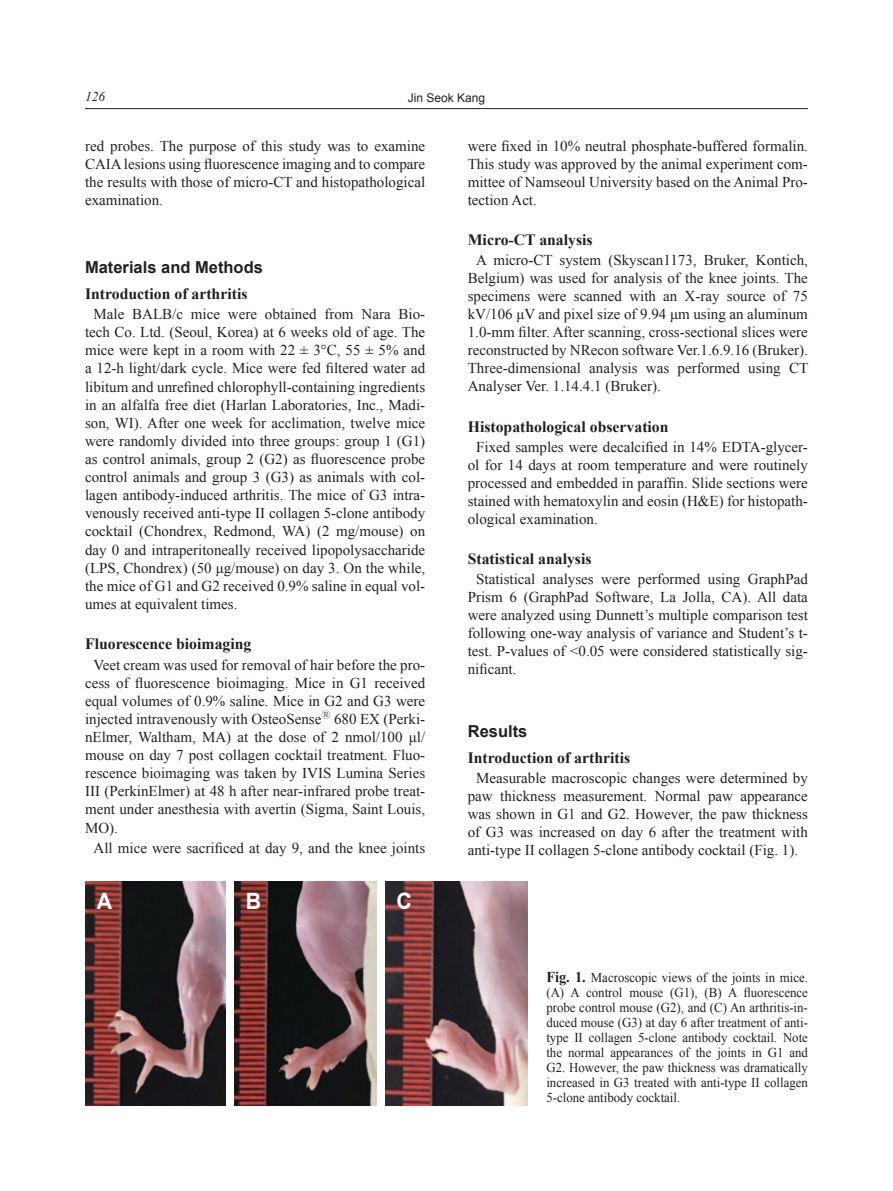
<style>
.page{position:relative;width:893px;height:1191px;background:#fff}
.page>*{position:absolute;margin:0;border:0;box-sizing:border-box;transform-origin:0 0}
.t1{font:700 22.5px "Arial";color:#fff;scale:.95 1}
.t2{font:700 16.5px "Arial";color:#231f20}
.t3{font:700 15.75px "Times New Roman";color:#231f20}
.t4{font:15px/18.1px "Times New Roman";color:#231f20;text-align:justify}
.t5{font:13.5px/15px "Times New Roman";color:#231f20;text-align:justify;scale:.95 1}
.t6{font:italic 13.5px "Times New Roman";color:#231f20}
.t7{font:12px "Arial";color:#231f20}
.s1{font-weight:700;font-size:15px}
</style>
<div class="page">
<hr style="left:85px;top:108px;width:723px;height:1px;background:#231f20">
<img style="left:85px;top:881px;width:140px;height:225px">
<img style="left:235px;top:881px;width:141px;height:224px">
<img style="left:385px;top:881px;width:143px;height:225px">
<p class="t6" style="left:85px;top:87px;width:22px">126</p>
<p class="t7" style="left:408px;top:90px;width:79px">Jin Seok Kang</p>
<p class="t4" style="left:85px;top:136px;width:342px">red probes. The purpose of this study was to examine CAIA lesions using fluorescence imaging and to compare the results with those of micro-CT and histopathological examination.</p>
<p class="t4" style="left:468px;top:136px;width:342px">were fixed in 10% neutral phosphate-buffered formalin.<br>This study was approved by the animal experiment com&shy;mittee of Namseoul University based on the Animal Pro&shy;tection Act.</p>
<p class="t3" style="left:468px;top:229px;width:126px">Micro-CT analysis</p>
<p class="t4" style="left:468px;top:251px;width:342px;text-indent:9px">A micro-CT system (Skyscan1173, Bruker, Kontich, Belgium) was used for analysis of the knee joints. The specimens were scanned with an X-ray source of 75 kV/106 μV and pixel size of 9.94 μm using an aluminum 1.0-mm filter. After scanning, cross-sectional slices were reconstructed by NRecon software Ver.1.6.9.16 (Bruker).<br>Three-dimensional analysis was performed using CT Analyser Ver. 1.14.4.1 (Bruker).</p>
<p class="t3" style="left:468px;top:415px;width:202px">Histopathological observation</p>
<p class="t4" style="left:468px;top:437px;width:342px;text-indent:9px">Fixed samples were decalcified in 14% EDTA-glycer&shy;ol for 14 days at room temperature and were routinely processed and embedded in paraffin. Slide sections were stained with hematoxylin and eosin (H&amp;E) for histopath&shy;ological examination.</p>
<p class="t3" style="left:468px;top:548px;width:125px">Statistical analysis</p>
<p class="t4" style="left:468px;top:570px;width:342px;text-indent:9px">Statistical analyses were performed using GraphPad Prism 6 (GraphPad Software, La Jolla, CA). All data were analyzed using Dunnett’s multiple comparison test following one-way analysis of variance and Student’s t&shy;test. P-values of &lt;0.05 were considered statistically sig&shy;nificant.</p>
<p class="t2" style="left:85px;top:256px;width:179px">Materials and Methods</p>
<p class="t3" style="left:85px;top:283px;width:164px">Introduction of arthritis</p>
<p class="t4" style="left:85px;top:305px;width:342px;text-indent:9px">Male BALB/c mice were obtained from Nara Bio&shy;tech Co. Ltd. (Seoul, Korea) at 6 weeks old of age. The mice were kept in a room with 22 ± 3°C, 55 ± 5% and a 12-h light/dark cycle. Mice were fed filtered water ad libitum and unrefined chlorophyll-containing ingredients in an alfalfa free diet (Harlan Laboratories, Inc., Madi&shy;son, WI). After one week for acclimation, twelve mice were randomly divided into three groups: group 1 (G1) as control animals, group 2 (G2) as fluorescence probe control animals and group 3 (G3) as animals with col&shy;lagen antibody-induced arthritis. The mice of G3 intra&shy;venously received anti-type II collagen 5-clone antibody cocktail (Chondrex, Redmond, WA) (2 mg/mouse) on day 0 and intraperitoneally received lipopolysaccharide (LPS, Chondrex) (50 μg/mouse) on day 3. On the while, the mice of G1 and G2 received 0.9% saline in equal vol&shy;umes at equivalent times.</p>
<p class="t3" style="left:85px;top:633px;width:168px">Fluorescence bioimaging</p>
<p class="t4" style="left:85px;top:655px;width:342px;text-indent:9px">Veet cream was used for removal of hair before the pro&shy;cess of fluorescence bioimaging. Mice in G1 received equal volumes of 0.9% saline. Mice in G2 and G3 were injected intravenously with OsteoSense<sup>Ⓡ</sup> 680 EX (Perki&shy;nElmer, Waltham, MA) at the dose of 2 nmol/100 μl/ mouse on day 7 post collagen cocktail treatment. Fluo&shy;rescence bioimaging was taken by IVIS Lumina Series III (PerkinElmer) at 48 h after near-infrared probe treat&shy;ment under anesthesia with avertin (Sigma, Saint Louis, MO).</p>
<p class="t4" style="left:94px;top:838px;width:333px">All mice were sacrificed at day 9, and the knee joints</p>
<p class="t2" style="left:468px;top:720px;width:61px">Results</p>
<p class="t3" style="left:468px;top:747px;width:164px">Introduction of arthritis</p>
<p class="t4" style="left:468px;top:769px;width:342px;text-indent:9px">Measurable macroscopic changes were determined by paw thickness measurement. Normal paw appearance was shown in G1 and G2. However, the paw thickness of G3 was increased on day 6 after the treatment with anti-type II collagen 5-clone antibody cocktail (Fig. 1).</p>
<h1 class="t1" style="left:97px;top:885px;width:18px">A</h1>
<h1 class="t1" style="left:246px;top:885px;width:18px">B</h1>
<h1 class="t1" style="left:397px;top:885px;width:18px">C</h1>
<p class="t5" style="left:546px;top:969px;width:277px"><span class="s1">Fig. 1.</span> Macroscopic views of the joints in mice. (A) A control mouse (G1), (B) A fluorescence probe control mouse (G2), and (C) An arthritis-in&shy;duced mouse (G3) at day 6 after treatment of anti&shy;type II collagen 5-clone antibody cocktail. Note the normal appearances of the joints in G1 and G2. However, the paw thickness was dramatically increased in G3 treated with anti-type II collagen 5-clone antibody cocktail.</p>
</div>
